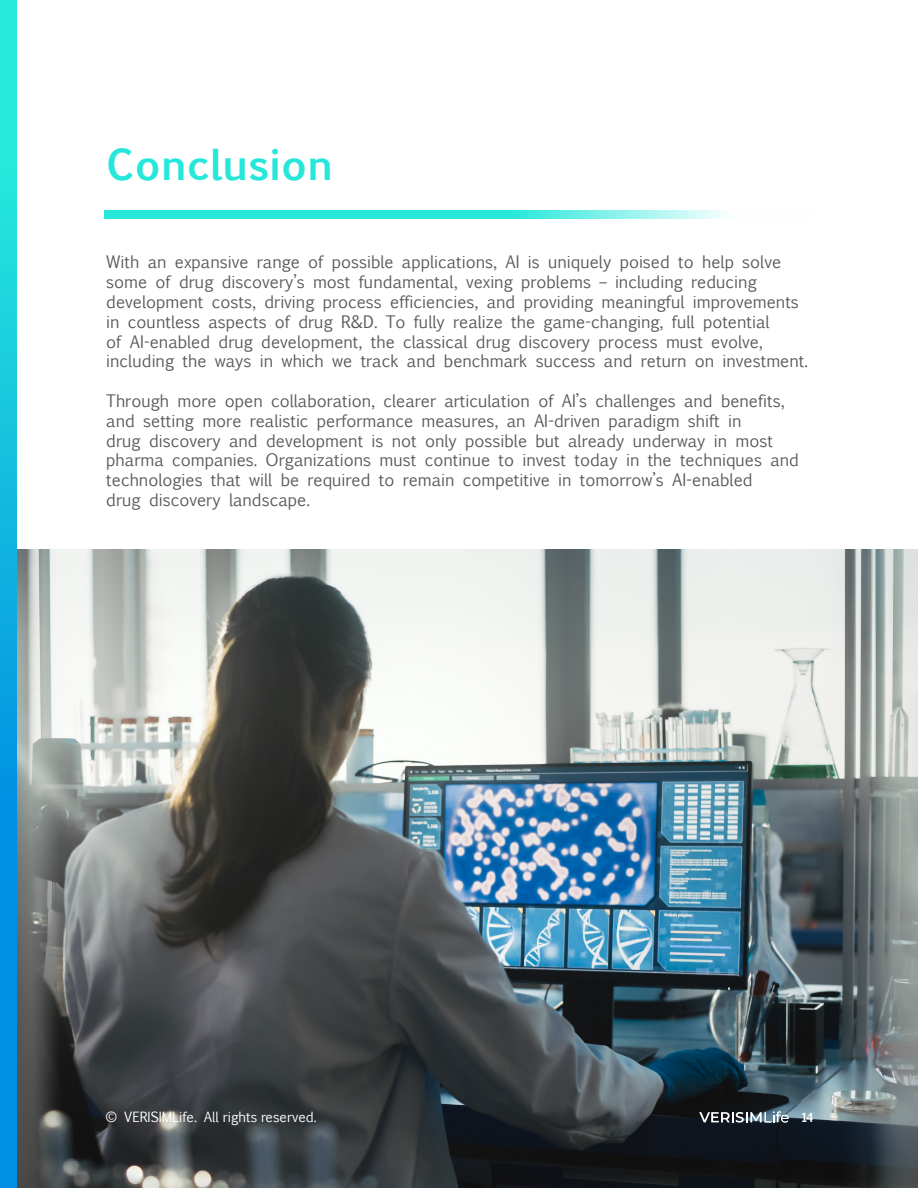
<style>
.page{position:relative;width:918px;height:1188px;background:#fff}
.page>*{position:absolute;margin:0;border:0;box-sizing:border-box;transform-origin:0 0}
.t1{font:700 40.8px "Euphemia UCAS";color:#27e7db}
.t2{font:16.5px/19.8px "Euphemia UCAS";color:#59595b}
.t3{font:13.5px "Euphemia UCAS";color:#fff}
.t4{font:700 12px "Euphemia UCAS";color:#fff}
</style>
<div class="page">
<img style="left:0;top:549px;width:918px;height:639px">
<svg style="left:105px;top:211px;width:621px;height:8px;fill:#26e8db"></svg>
<svg style="left:699px;top:1111px;width:90px;height:12px"></svg>
<svg style="left:0;top:1px;width:17px;height:1186px"></svg>
<p class="t1" style="left:106px;top:134px;width:228px">Conclusion</p>
<p class="t2" style="left:106px;top:252px;width:703px">With an expansive range of possible applications, AI is uniquely poised to help solve some of drug discovery’s most fundamental, vexing problems – including reducing development costs, driving process efficiencies, and providing meaningful improvements in countless aspects of drug R&amp;D. To fully realize the game-changing, full potential<br>of AI-enabled drug development, the classical drug discovery process must evolve, including the ways in which we track and benchmark success and return on investment.</p>
<p class="t2" style="left:106px;top:391px;width:694px">Through more open collaboration, clearer articulation of AI’s challenges and benefits, and setting more realistic performance measures, an AI-driven paradigm shift in<br>drug discovery and development is not only possible but already underway in most pharma companies. Organizations must continue to invest today in the techniques and technologies that will be required to remain competitive in tomorrow’s AI-enabled<br>drug discovery landscape.</p>
<p class="t3" style="left:106px;top:1107px;width:213px">© VERISIMLife. All rights reserved.</p>
<p class="t4" style="left:802px;top:1108px;width:13px">14</p>
</div>
